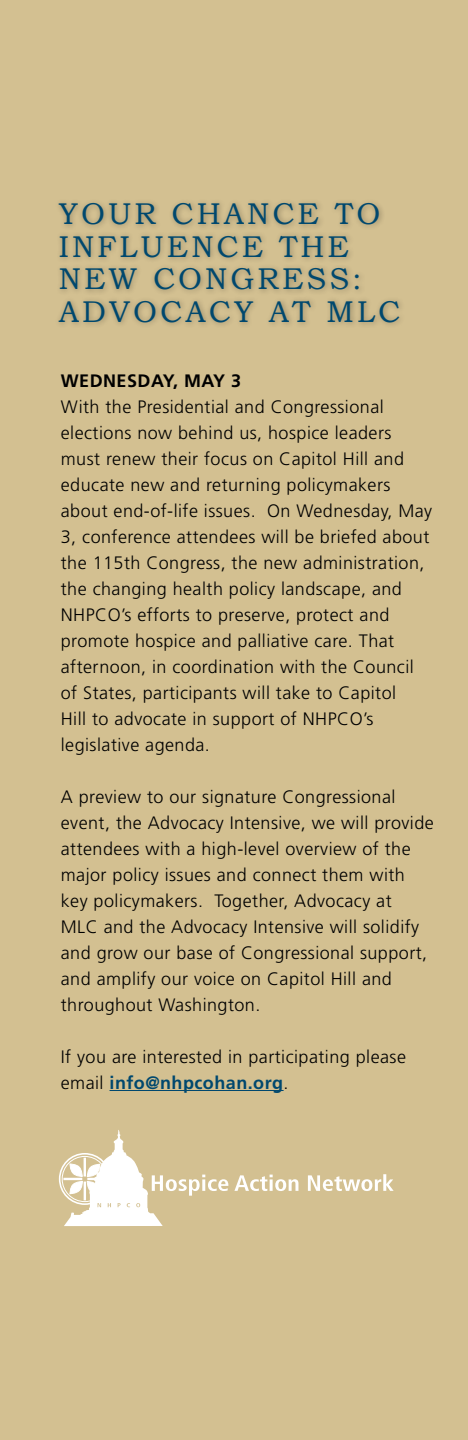
<style>
.page{position:relative;width:468px;height:1440px;background:#d3c091}
.page>*{position:absolute;margin:0;border:0;box-sizing:border-box;transform-origin:0 0}
.t1{font:30px/32.4px "Bookman Old Style";letter-spacing:.1em;color:#00486e}
.t2{font:300 18px/26px "Frutiger LT Std";letter-spacing:.025em;color:#000}
.t3{font:700 18px "Frutiger LT Std";letter-spacing:.025em;color:#000}
.s1{font-weight:700;color:#00486e}
</style>
<div class="page">
<div style="left:54px;top:198px;width:351px;height:131px;background:#000;opacity:.3"></div>
<hr style="left:110px;top:1090px;width:174px;height:1px;background:#00486e">
<svg style="left:234px;top:1175px;width:64px;height:16px"></svg>
<svg style="left:308px;top:1174px;width:86px;height:17px"></svg>
<svg style="left:63px;top:1130px;width:165px;height:96px"></svg>
<h1 class="t1" style="left:59px;top:198px;width:343px">YOUR CHANCE TO<br>INFLUENCE THE<br>NEW CONGRESS:<br>ADVOCACY AT MLC</h1>
<p class="t3" style="left:61px;top:370px;width:182px">WEDNESDAY, MAY 3</p>
<p class="t2" style="left:61px;top:394px;width:373px">With the Presidential and Congressional elections now behind us, hospice leaders must renew their focus on Capitol Hill and educate new and returning policymakers about end-of-life issues. On Wednesday, May 3, conference attendees will be briefed about the 115th Congress, the new administration, the changing health policy landscape, and NHPCO’s efforts to preserve, protect and promote hospice and palliative care. That afternoon, in coordination with the Council of States, participants will take to Capitol<br>Hill to advocate in support of NHPCO’s legislative agenda.</p>
<p class="t2" style="left:61px;top:784px;width:374px">A preview to our signature Congressional event, the Advocacy Intensive, we will provide attendees with a high-level overview of the major policy issues and connect them with key policymakers. Together, Advocacy at<br>MLC and the Advocacy Intensive will solidify and grow our base of Congressional support, and amplify our voice on Capitol Hill and throughout Washington.</p>
<p class="t2" style="left:61px;top:1044px;width:347px">If you are interested in participating please email <span class="s1">info@nhpcohan.org</span>.</p>
</div>
